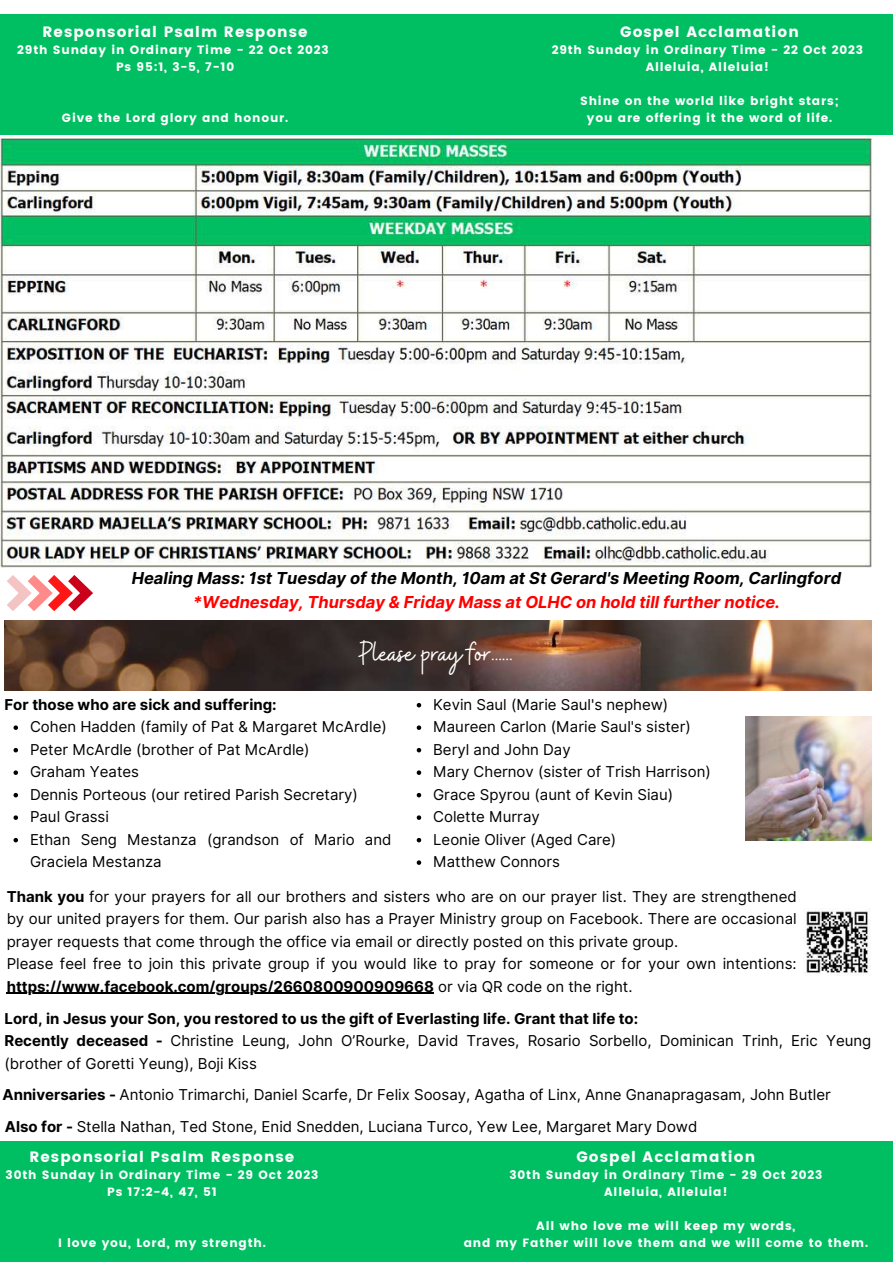
<style>
.page{position:relative;width:893px;height:1264px;background:#fff}
.page>*{position:absolute;margin:0;border:0;box-sizing:border-box;transform-origin:0 0}
.t1{font:33px "Buffalo";color:#fff}
.t2{font:italic 700 16.5px "Inter";color:#000}
.t3{font:italic 700 16.5px "Inter";color:#f00}
.t4{font:15px/22.5px "Inter";color:#000}
.t5{font:15px "Poppins";letter-spacing:.07em;color:#fff}
.t6{font:700 15px "Inter";color:#000}
.t7{font:12px/17px "Poppins";letter-spacing:.07em;color:#fff;text-align:center}
.s1{font-weight:700}
</style>
<div class="page">
<div style="left:0;top:14px;width:892px;height:121px;background:#00bf63"></div>
<div style="left:0;top:1141px;width:892px;height:120px;background:#00bf63"></div>
<img style="left:4px;top:620px;width:867px;height:71px">
<svg style="left:7px;top:575px;width:86px;height:36px"></svg>
<img style="left:745px;top:716px;width:126px;height:124px">
<img style="left:805px;top:908px;width:65px;height:67px">
<img style="left:1px;top:138px;width:871px;height:430px">
<svg style="left:416px;top:703px;width:5px;height:4px"></svg>
<svg style="left:416px;top:725px;width:5px;height:5px"></svg>
<svg style="left:416px;top:748px;width:5px;height:4px"></svg>
<svg style="left:416px;top:770px;width:5px;height:5px"></svg>
<svg style="left:416px;top:793px;width:5px;height:4px"></svg>
<svg style="left:416px;top:815px;width:5px;height:5px"></svg>
<svg style="left:416px;top:837px;width:5px;height:5px"></svg>
<svg style="left:416px;top:860px;width:5px;height:4px"></svg>
<svg style="left:14px;top:725px;width:4px;height:5px"></svg>
<svg style="left:14px;top:748px;width:4px;height:4px"></svg>
<svg style="left:14px;top:770px;width:4px;height:5px"></svg>
<svg style="left:14px;top:793px;width:4px;height:4px"></svg>
<svg style="left:14px;top:815px;width:4px;height:5px"></svg>
<svg style="left:14px;top:837px;width:4px;height:5px"></svg>
<hr style="left:7px;top:992px;width:427px;height:2px;background:#000">
<p class="t5" style="left:42px;top:23px;width:267px">Responsorial Psalm Response</p>
<p class="t7" style="left:17px;top:41px;width:313px">29th Sunday in Ordinary Time - 22 Oct 2023<br>Ps 95:1, 3-5, 7-10</p>
<p class="t7" style="left:62px;top:109px;width:228px">Give the Lord glory and honour.</p>
<p class="t5" style="left:620px;top:23px;width:180px">Gospel Acclamation</p>
<p class="t7" style="left:551px;top:41px;width:313px">29th Sunday in Ordinary Time - 22 Oct 2023<br>Alleluia, Alleluia!</p>
<p class="t7" style="left:580px;top:92px;width:260px">Shine on the world like bright stars; you are offering it the word of life.</p>
<p class="t2" style="left:132px;top:568px;width:711px">Healing Mass: 1st Tuesday of the Month, 10am at St Gerard's Meeting Room, Carlingford</p>
<p class="t3" style="left:193px;top:592px;width:588px">*Wednesday, Thursday &amp; Friday Mass at OLHC on hold till further notice.</p>
<h1 class="t1" style="left:359px;top:632px;width:155px">Please pray for .</h1>
<p class="t6" style="left:5px;top:695px;width:273px">For those who are sick and suffering:</p>
<p class="t4" style="left:30px;top:715px;width:363px">Cohen Hadden (family of Pat &amp; Margaret McArdle)<br>Peter McArdle (brother of Pat McArdle)<br>Graham Yeates<br>Dennis Porteous (our retired Parish Secretary)<br>Paul Grassi<br>Ethan Seng Mestanza (grandson of Mario and<br>Graciela Mestanza</p>
<p class="t4" style="left:433px;top:693px;width:279px">Kevin Saul (Marie Saul's nephew)<br>Maureen Carlon (Marie Saul's sister)<br>Beryl and John Day<br>Mary Chernov (sister of Trish Harrison)<br>Grace Spyrou (aunt of Kevin Siau)<br>Colette Murray<br>Leonie Oliver (Aged Care)<br>Matthew Connors</p>
<p class="t4" style="left:7px;top:885px;width:791px"><span class="s1">Thank you</span> for your prayers for all our brothers and sisters who are on our prayer list. They are strengthened by our united prayers for them. Our parish also has a Prayer Ministry group on Facebook. There are occasional prayer requests that come through the office via email or directly posted on this private group.<br>Please feel free to join this private group if you would like to pray for someone or for your own intentions: <span class="s1">https://www.facebook.com/groups/2660800900909668</span> or via QR code on the right.</p>
<p class="t4" style="left:5px;top:1006px;width:868px"><span class="s1">Lord, in Jesus your Son, you restored to us the gift of Everlasting life. Grant that life to:<br>Recently deceased -</span> Christine Leung, John O’Rourke, David Traves, Rosario Sorbello, Dominican Trinh, Eric Yeung (brother of Goretti Yeung), Boji Kiss</p>
<p class="t4" style="left:2px;top:1083px;width:829px"><span class="s1">Anniversaries -</span> Antonio Trimarchi, Daniel Scarfe, Dr Felix Soosay, Agatha of Linx, Anne Gnanapragasam, John Butler</p>
<p class="t4" style="left:5px;top:1115px;width:694px"><span class="s1">Also for -</span> Stella Nathan, Ted Stone, Enid Snedden, Luciana Turco, Yew Lee, Margaret Mary Dowd</p>
<p class="t5" style="left:29px;top:1147px;width:266px">Responsorial Psalm Response</p>
<p class="t7" style="left:6px;top:1165px;width:314px">30th Sunday in Ordinary Time - 29 Oct 2023<br>Ps 17:2-4, 47, 51</p>
<p class="t7" style="left:58px;top:1233px;width:209px">I love you, Lord, my strength.</p>
<p class="t5" style="left:576px;top:1147px;width:180px">Gospel Acclamation</p>
<p class="t7" style="left:509px;top:1165px;width:314px">30th Sunday in Ordinary Time - 29 Oct 2023<br>Alleluia, Alleluia!</p>
<p class="t7" style="left:463px;top:1216px;width:406px">All who love me will keep my words,<br>and my Father will love them and we will come to them.</p>
</div>
